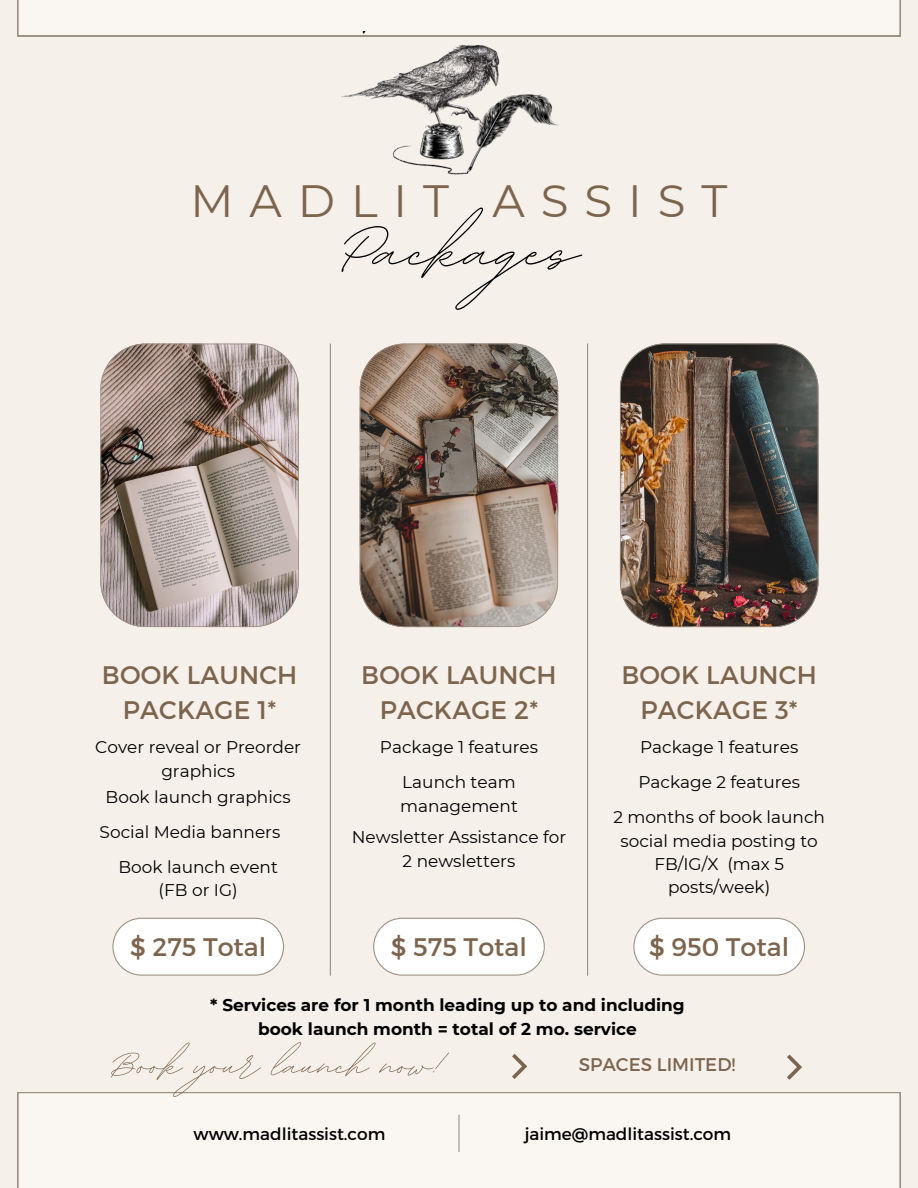
<style>
.page{position:relative;width:918px;height:1188px;background:#f5f0ea}
.page>*{position:absolute;margin:0;border:0;box-sizing:border-box;transform-origin:0 0}
.t1{font:111.6px "BD Script";color:#000}
.t2{font:59.25px "BD Script";color:#7d644d}
.t3{font:45.15px "Montserrat";letter-spacing:.35em;color:#7d644d}
.t4{font:25.35px/35px "Montserrat";letter-spacing:.01em;color:#7d644d;text-align:center}
.t5{font:18.3px "Montserrat";color:#7d644d}
.t6{font:16.95px/23.2px "Montserrat";color:#000;text-align:center}
.t7{font:700 16.95px/23.7px "Montserrat";color:#000;text-align:center}
</style>
<div class="page">
<svg style="left:100px;top:344px;width:199px;height:283px;background:#a3948e"></svg>
<svg style="left:360px;top:344px;width:198px;height:283px;background:#8c7c70"></svg>
<img style="left:620px;top:344px;width:198px;height:283px">
<svg style="left:112px;top:918px;width:172px;height:58px;background:#faf9f8"></svg>
<svg style="left:373px;top:918px;width:172px;height:58px;background:#faf9f8"></svg>
<svg style="left:633px;top:918px;width:172px;height:58px;background:#faf9f8"></svg>
<hr style="left:330px;top:344px;width:1px;height:632px;background:#9d9183">
<hr style="left:587px;top:344px;width:1px;height:632px;background:#9d9183">
<svg style="left:18px;top:0;width:882px;height:36px"></svg>
<svg style="left:18px;top:1092px;width:882px;height:96px"></svg>
<hr style="left:458px;top:1115px;width:2px;height:37px;background:#9d9183">
<svg style="left:512px;top:1054px;width:15px;height:25px"></svg>
<svg style="left:787px;top:1055px;width:15px;height:25px"></svg>
<img style="left:337px;top:31px;width:221px;height:144px">
<p class="t3" style="left:191px;top:174px;width:538px">MADLIT ASSIST</p>
<h5 class="t1" style="left:339px;top:176px;width:242px">Packages</h5>
<p class="t4" style="left:102px;top:656px;width:197px">BOOK LAUNCH<br>PACKAGE 1*</p>
<h4 class="t4" style="left:361px;top:656px;width:197px">BOOK LAUNCH<br>PACKAGE 2*</h4>
<p class="t4" style="left:621px;top:656px;width:197px">BOOK LAUNCH<br>PACKAGE 3*</p>
<p class="t6" style="left:95px;top:736px;width:207px">Cover reveal or Preorder graphics</p>
<h5 class="t6" style="left:380px;top:736px;width:160px">Package 1 features</h5>
<p class="t6" style="left:640px;top:736px;width:160px">Package 1 features</p>
<h4 class="t6" style="left:106px;top:786px;width:187px">Book launch graphics</h4>
<p class="t6" style="left:400px;top:771px;width:119px;text-align:left">Launch team management</p>
<p class="t6" style="left:638px;top:771px;width:163px">Package 2 features</p>
<h2 class="t6" style="left:613px;top:806px;width:213px">2 months of book launch social media posting to<br>FB/IG/X (max 5 posts/week)</h2>
<p class="t6" style="left:100px;top:821px;width:182px">Social Media banners</p>
<p class="t6" style="left:352px;top:826px;width:216px">Newsletter Assistance for<br>2 newsletters</p>
<p class="t6" style="left:119px;top:855px;width:161px">Book launch event</p>
<h5 class="t6" style="left:159px;top:879px;width:81px">(FB or IG)</h5>
<h4 class="t4" style="left:130px;top:928px;width:138px">$ 275 Total</h4>
<p class="t4" style="left:391px;top:928px;width:137px">$ 575 Total</p>
<p class="t4" style="left:649px;top:928px;width:142px">$ 950 Total</p>
<p class="t7" style="left:210px;top:993px;width:476px">* Services are for 1 month leading up to and including book launch month = total of 2 mo. service</p>
<p class="t2" style="left:112px;top:1026px;width:329px">Book your launch now!</p>
<p class="t6" style="left:194px;top:1121px;width:193px">www.madlitassist.com</p>
<p class="t6" style="left:525px;top:1121px;width:208px">jaime@madlitassist.com</p>
<p class="t5" style="left:579px;top:1052px;width:158px">SPACES LIMITED!</p>
</div>
